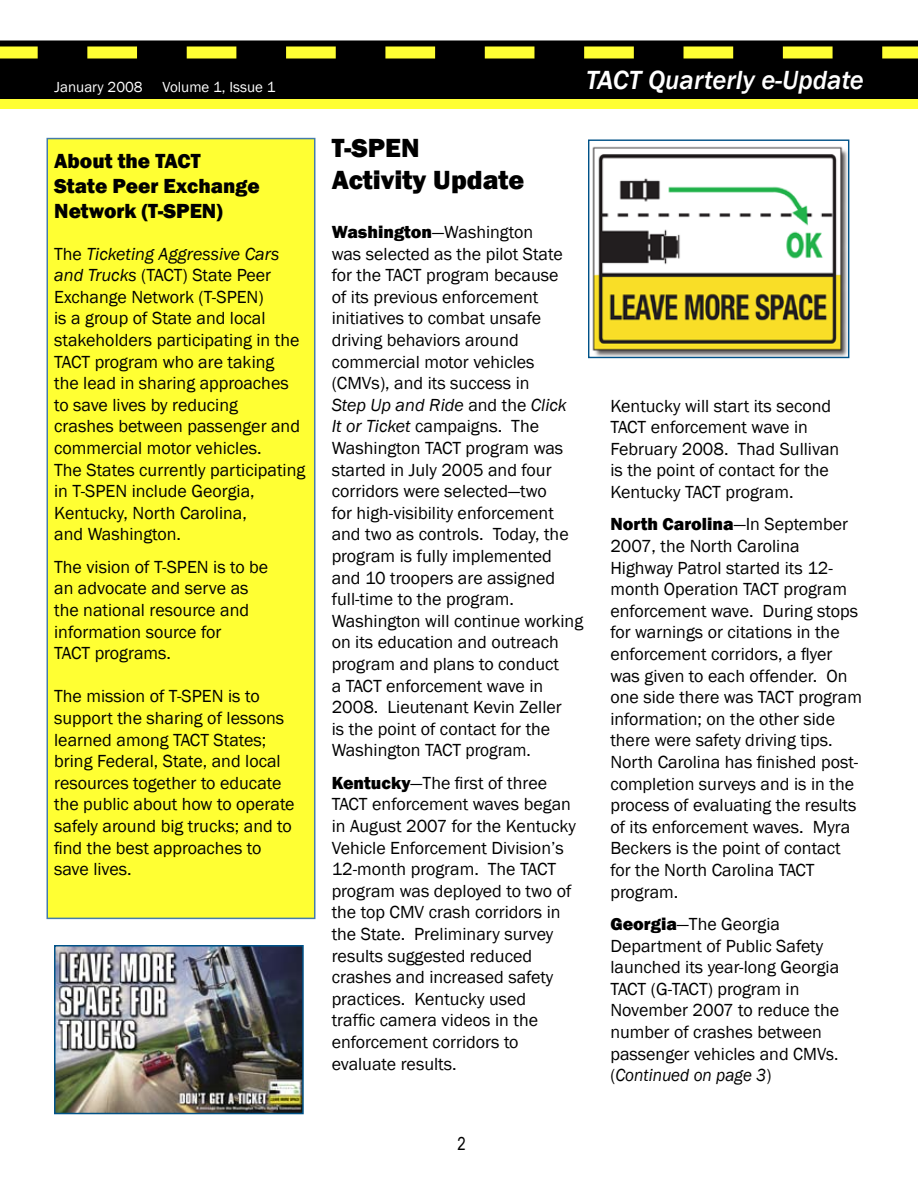
<style>
.page{position:relative;width:918px;height:1188px;background:#fff}
.page>*{position:absolute;margin:0;border:0;box-sizing:border-box;transform-origin:0 0}
.t1{font:italic 500 27px "Franklin Gothic";color:#fff}
.t2{font:800 27px/32.4px "Franklin Gothic";color:#000}
.t3{font:800 21px/25.2px "Franklin Gothic";color:#000}
.t4{font:18px/21.6px "Franklin Gothic";color:#000}
.t5{font:18px "Arial Narrow";color:#000}
.t6{font:15px "Franklin Gothic";color:#fff}
.s1{font-style:italic}
.s2{font-weight:800}
</style>
<div class="page">
<svg style="left:0;top:40px;width:918px;height:59px;background:#1c1c07"></svg>
<div style="left:0;top:99px;width:918px;height:9px;background:#ff3"></div>
<div style="left:46px;top:138px;width:269px;height:781px;background:#ff3;border:2px solid #457caa"></div>
<img style="left:57px;top:948px;width:244px;height:163px">
<div style="left:54px;top:945px;width:250px;height:169px;border:2px solid #005288"></div>
<img style="left:592px;top:146px;width:255px;height:210px">
<div style="left:588px;top:139px;width:261px;height:219px;border:1px solid #005288"></div>
<h3 class="t6" style="left:55px;top:77px;width:90px">January 2008</h3>
<h3 class="t6" style="left:163px;top:77px;width:114px">Volume 1, Issue 1</h3>
<h2 class="t1" style="left:586px;top:64px;width:279px">TACT Quarterly e-Update</h2>
<p class="t3" style="left:54px;top:148px;width:207px">About the TACT<br>State Peer Exchange<br>Network (T-SPEN)</p>
<p class="t4" style="left:54px;top:243px;width:253px">The <span class="s1">Ticketing Aggressive Cars and Trucks</span> (TACT) State Peer<br>Exchange Network (T-SPEN)<br>is a group of State and local stakeholders participating in the<br>TACT program who are taking<br>the lead in sharing approaches to save lives by reducing<br>crashes between passenger and commercial motor vehicles.<br>The States currently participating in T-SPEN include Georgia,<br>Kentucky, North Carolina,<br>and Washington.</p>
<p class="t4" style="left:54px;top:556px;width:216px">The vision of T-SPEN is to be an advocate and serve as the national resource and information source for<br>TACT programs.</p>
<p class="t4" style="left:54px;top:686px;width:242px">The mission of T-SPEN is to support the sharing of lessons learned among TACT States; bring Federal, State, and local resources together to educate the public about how to operate safely around big trucks; and to find the best approaches to save lives.</p>
<h2 class="t2" style="left:332px;top:132px;width:194px">T-SPEN<br>Activity Update</h2>
<p class="t4" style="left:332px;top:221px;width:253px"><span class="s2">Washington</span>—Washington<br>was selected as the pilot State for the TACT program because<br>of its previous enforcement initiatives to combat unsafe driving behaviors around commercial motor vehicles (CMVs), and its success in<br><span class="s1">Step Up and Ride</span> and the <span class="s1">Click<br>It or Ticket</span> campaigns. The<br>Washington TACT program was started in July 2005 and four corridors were selected—two<br>for high-visibility enforcement and two as controls. Today, the program is fully implemented and 10 troopers are assigned full-time to the program.<br>Washington will continue working on its education and outreach program and plans to conduct<br>a TACT enforcement wave in<br>2008. Lieutenant Kevin Zeller<br>is the point of contact for the<br>Washington TACT program.</p>
<p class="t4" style="left:332px;top:772px;width:246px"><span class="s2">Kentucky</span>—The first of three<br>TACT enforcement waves began in August 2007 for the Kentucky<br>Vehicle Enforcement Division’s<br>12-month program. The TACT program was deployed to two of the top CMV crash corridors in the State. Preliminary survey results suggested reduced crashes and increased safety practices. Kentucky used<br>traffic camera videos in the enforcement corridors to evaluate results.</p>
<p class="t5" style="left:458px;top:1130px;width:10px">2</p>
<p class="t4" style="left:610px;top:395px;width:230px">Kentucky will start its second<br>TACT enforcement wave in<br>February 2008. Thad Sullivan is the point of contact for the<br>Kentucky TACT program.</p>
<p class="t4" style="left:610px;top:514px;width:253px"><span class="s2">North Carolina</span>—In September<br>2007, the North Carolina<br>Highway Patrol started its 12- month Operation TACT program enforcement wave. During stops for warnings or citations in the enforcement corridors, a flyer was given to each offender. On one side there was TACT program information; on the other side there were safety driving tips.<br>North Carolina has finished post&shy;completion surveys and is in the process of evaluating the results of its enforcement waves. Myra<br>Beckers is the point of contact for the North Carolina TACT program.</p>
<p class="t4" style="left:610px;top:914px;width:230px"><span class="s2">Georgia</span>—The Georgia<br>Department of Public Safety launched its year-long Georgia<br>TACT (G-TACT) program in<br>November 2007 to reduce the number of crashes between passenger vehicles and CMVs. (<span class="s1">Continued on page 3</span>)</p>
</div>
